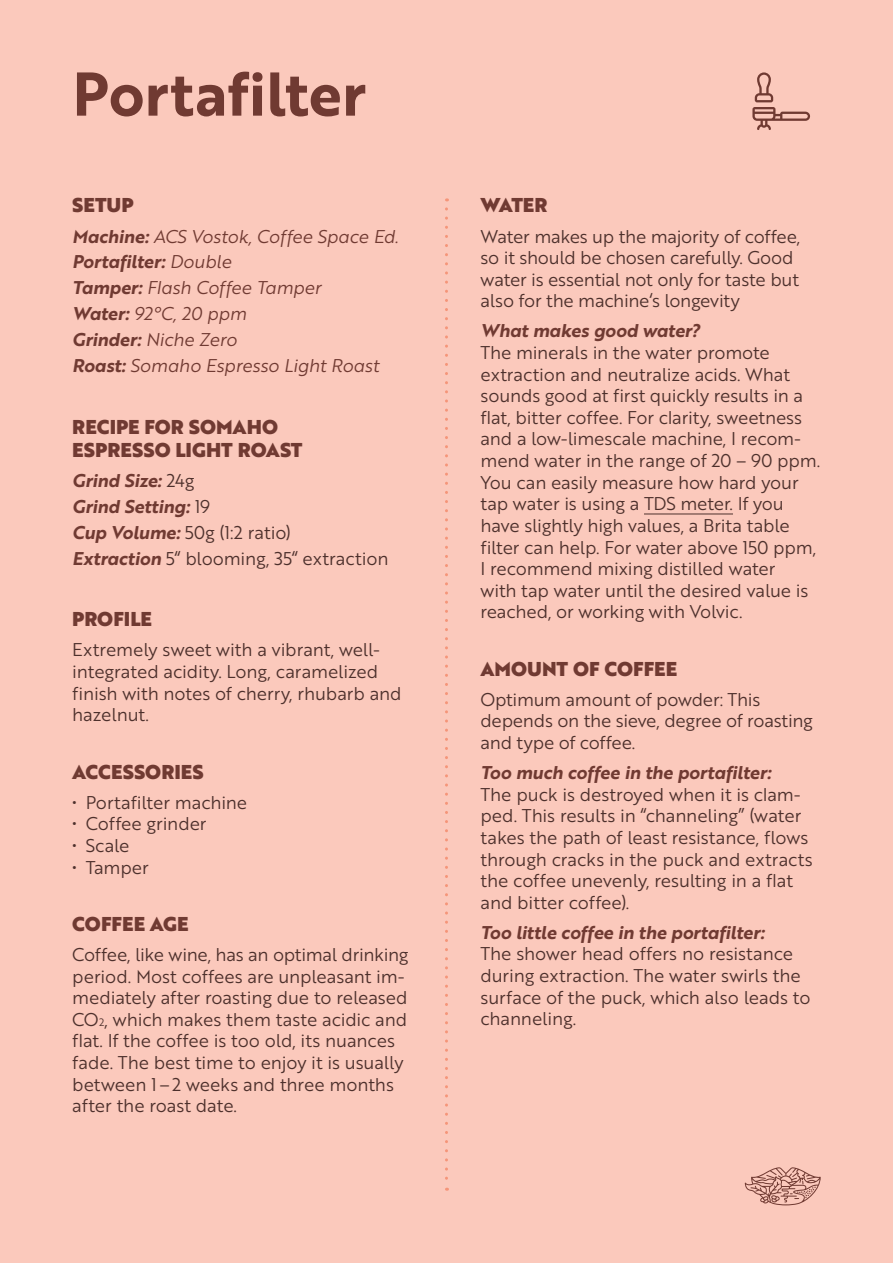
<style>
.page{position:relative;width:893px;height:1263px;background:#fbc9bc}
.page>*{position:absolute;margin:0;border:0;box-sizing:border-box;transform-origin:0 0}
.t1{font:60px "Brother 1816 Bold";color:#703a32}
.Absatzformat_1{font:19.5px/23.4px "Brother 1816 Black";color:#703a32}
.t2{font:18px/21.6px "Brother 1816 Book";letter-spacing:-.01em;color:#4d302c}
.Absatzformat_2{font:18px "Brother 1816 Bold Italic";letter-spacing:-.005em;color:#703a32}
.t3{font:18px "Brother 1816 Book Italic";letter-spacing:-.01em;color:#703a32}
.s1{font-family:"Brother 1816 Bold Italic"}
.s2{font-family:"Brother 1816 Book Italic"}
.s3{font-family:"Brother 1816 Book";color:#4d302c}
.s4{font-family:"Brother 1816 Bold Italic";color:#703a32}
.s5{font-size:10.5px}
</style>
<div class="page">
<svg style="left:445px;top:209px;width:3px;height:982px"></svg>
<hr style="left:644px;top:514px;width:89px;height:1px;background:#4d302c">
<svg style="left:752px;top:72px;width:58px;height:58px"></svg>
<svg style="left:745px;top:1167px;width:76px;height:38px"></svg>
<p class="t1" style="left:72px;top:49px;width:295px">Portafilter</p>
<p class="Absatzformat_1" style="left:72px;top:193px;width:63px">SETUP</p>
<p class="t3" style="left:72px;top:223px;width:328px"><span class="s1">Machine:</span> ACS Vostok, Coffee Space Ed.</p>
<p class="Absatzformat_2" style="left:72px;top:248px;width:161px">Portafilter: <span class="s2">Double</span></p>
<p class="t3" style="left:72px;top:274px;width:250px"><span class="s1">Tamper:</span> Flash Coffee Tamper</p>
<p class="t3" style="left:72px;top:300px;width:175px"><span class="s1">Water:</span> 92°C, 20 ppm</p>
<p class="t3" style="left:72px;top:326px;width:166px"><span class="s1">Grinder:</span> Niche Zero</p>
<p class="t3" style="left:72px;top:352px;width:308px"><span class="s1">Roast:</span> Somaho Espresso Light Roast</p>
<p class="Absatzformat_1" style="left:72px;top:414px;width:232px">RECIPE FOR SOMAHO<br>ESPRESSO LIGHT ROAST</p>
<p class="Absatzformat_2" style="left:72px;top:467px;width:124px">Grind Size: <span class="s3">24g</span></p>
<p class="Absatzformat_2" style="left:72px;top:493px;width:139px">Grind Setting: <span class="s3">19</span></p>
<p class="t2" style="left:72px;top:521px;width:220px"><span class="s4">Cup Volume:</span> 50g (1:2 ratio)</p>
<p class="t2" style="left:72px;top:547px;width:318px"><span class="s4">Extraction</span> 5“ blooming, 35“ extraction</p>
<p class="Absatzformat_1" style="left:72px;top:607px;width:81px">PROFILE</p>
<p class="t2" style="left:72px;top:638px;width:331px">Extremely sweet with a vibrant, well&shy;integrated acidity. Long, caramelized finish with notes of cherry, rhubarb and hazelnut.</p>
<p class="Absatzformat_1" style="left:72px;top:759px;width:133px">ACCESSORIES</p>
<p class="t2" style="left:72px;top:791px;width:176px">• Portafilter machine</p>
<p class="t2" style="left:72px;top:812px;width:136px">• Coffee grinder</p>
<p class="t2" style="left:72px;top:834px;width:59px">• Scale</p>
<p class="t2" style="left:72px;top:855px;width:78px">• Tamper</p>
<p class="Absatzformat_1" style="left:72px;top:912px;width:118px">COFFEE AGE</p>
<p class="t2" style="left:72px;top:943px;width:338px">Coffee, like wine, has an optimal drinking period. Most coffees are unpleasant im&shy;mediately after roasting due to released CO<span class="s5">2</span>, which makes them taste acidic and flat. If the coffee is too old, its nuances fade. The best time to enjoy it is usually between 1–2 weeks and three months after the roast date.</p>
<p class="Absatzformat_1" style="left:480px;top:193px;width:69px">WATER</p>
<p class="t2" style="left:480px;top:225px;width:321px">Water makes up the majority of coffee, so it should be chosen carefully. Good water is essential not only for taste but also for the machine‘s longevity</p>
<p class="Absatzformat_2" style="left:480px;top:317px;width:221px">What makes good water?</p>
<p class="t2" style="left:480px;top:341px;width:341px">The minerals in the water promote extraction and neutralize acids. What sounds good at first quickly results in a flat, bitter coffee. For clarity, sweetness and a low-limescale machine, I recom&shy;mend water in the range of 20 – 90 ppm.<br>You can easily measure how hard your tap water is using a TDS meter. If you have slightly high values, a Brita table filter can help. For water above 150 ppm, I recommend mixing distilled water<br>with tap water until the desired value is reached, or working with Volvic.</p>
<p class="Absatzformat_1" style="left:480px;top:656px;width:198px">AMOUNT OF COFFEE</p>
<p class="t2" style="left:480px;top:688px;width:334px">Optimum amount of powder: This depends on the sieve, degree of roasting and type of coffee.</p>
<p class="Absatzformat_2" style="left:480px;top:759px;width:292px">Too much coffee in the portafilter:</p>
<p class="t2" style="left:480px;top:783px;width:334px">The puck is destroyed when it is clam&shy;ped. This results in “channeling” (water takes the path of least resistance, flows through cracks in the puck and extracts the coffee unevenly, resulting in a flat and bitter coffee).</p>
<p class="Absatzformat_2" style="left:480px;top:919px;width:285px">Too little coffee in the portafilter:</p>
<p class="t2" style="left:480px;top:942px;width:331px">The shower head offers no resistance during extraction. The water swirls the surface of the puck, which also leads to channeling.</p>
</div>
